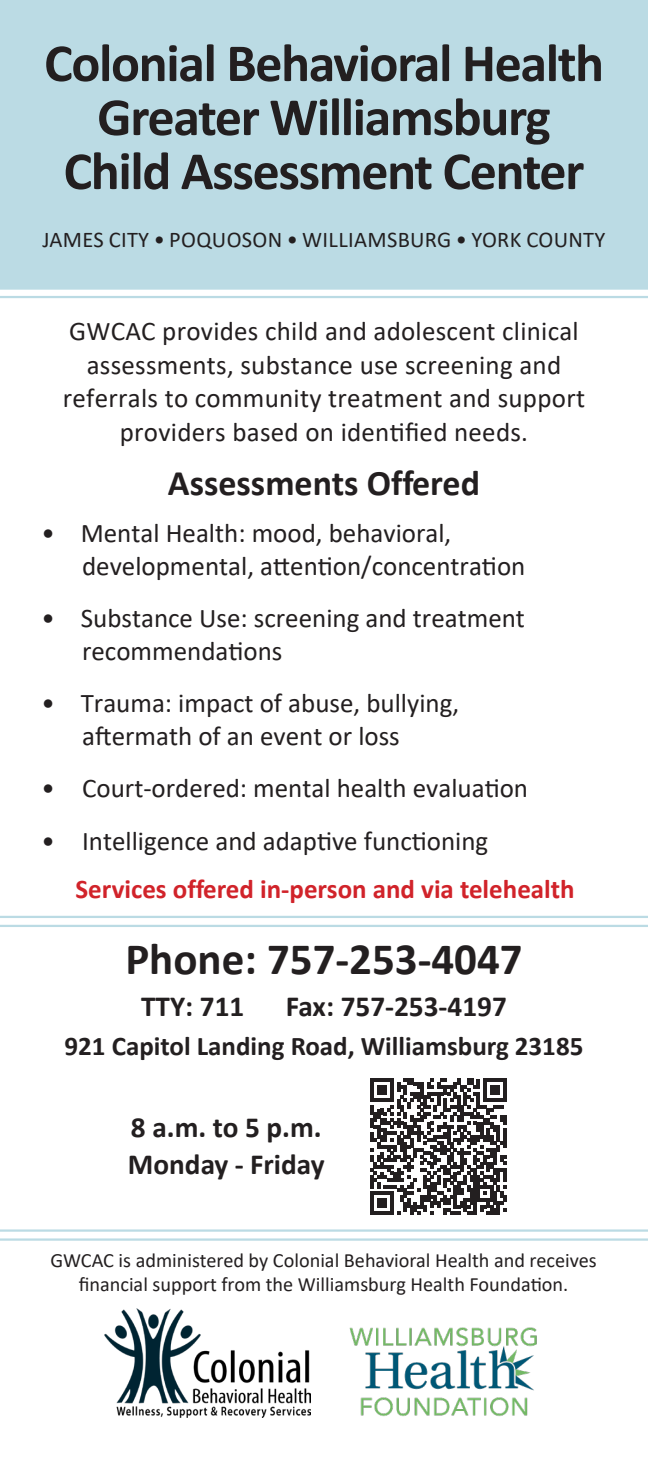
<style>
.page{position:relative;width:648px;height:1458px;background:#fff}
.page>*{position:absolute;margin:0;border:0;box-sizing:border-box;transform-origin:0 0}
.t1{font:700 54px/54px "Calibri";letter-spacing:-.025em;color:#231f20;text-align:center}
.t2{font:700 45px "Calibri";color:#231f20}
.t3{font:700 36px "Calibri";color:#231f20}
.t4{font:700 29.25px "Calibri";color:#231f20}
.t5{font:27px/33.8px "Calibri";color:#231f20}
.t6{font:700 27px "Calibri";color:#d1232a}
.t7{font:700 27px "Calibri";color:#231f20}
.t8{font:22.5px "Calibri";letter-spacing:.015em;color:#231f20}
.t9{font:20.25px/24.3px "Calibri";color:#231f20;text-align:center}
</style>
<div class="page">
<svg style="left:0;top:916px;width:648px;height:11px"></svg>
<svg style="left:0;top:1229px;width:648px;height:12px"></svg>
<div style="left:0;top:0;width:648px;height:287px;background:#bbdbe4"></div>
<hr style="left:0;top:287px;width:648px;height:3px;background:#bbdbe4">
<hr style="left:0;top:296px;width:648px;height:2px;background:#bbdbe4">
<img style="left:105px;top:1309px;width:205px;height:109px">
<img style="left:349px;top:1327px;width:188px;height:90px">
<svg style="left:370px;top:1079px;width:137px;height:136px"></svg>
<p class="t1" style="left:44px;top:35px;width:561px">Colonial Behavioral Health<br>Greater Williamsburg</p>
<p class="t1" style="left:64px;top:143px;width:522px">Child Assessment Center</p>
<p class="t8" style="left:42px;top:224px;width:565px">JAMES CITY • POQUOSON • WILLIAMSBURG • YORK COUNTY</p>
<p class="t5" style="left:63px;top:313px;width:524px;text-align:center">GWCAC provides child and adolescent clinical assessments, substance use screening and referrals to community treatment and support providers based on identified needs.</p>
<p class="t3" style="left:168px;top:458px;width:314px">Assessments Offered</p>
<p class="t5" style="left:82px;top:516px;width:445px;line-height:32.4px;text-indent:-40px">• Mental Health: mood, behavioral, developmental, attention/concentration</p>
<p class="t5" style="left:82px;top:601px;width:444px;line-height:32.4px;text-indent:-40px">• Substance Use: screening and treatment recommendations</p>
<p class="t5" style="left:82px;top:686px;width:379px;line-height:32.4px;text-indent:-40px">• Trauma: impact of abuse, bullying, aftermath of an event or loss</p>
<p class="t5" style="left:42px;top:771px;width:488px">• Court-ordered: mental health evaluation</p>
<p class="t5" style="left:42px;top:823px;width:448px">• Intelligence and adaptive functioning</p>
<p class="t6" style="left:75px;top:869px;width:501px">Services offered in-person and via telehealth</p>
<p class="t2" style="left:125px;top:927px;width:399px">Phone: 757-253-4047</p>
<p class="t4" style="left:141px;top:985px;width:105px">TTY: 711</p>
<p class="t4" style="left:286px;top:985px;width:223px">Fax: 757-253-4197</p>
<p class="t7" style="left:65px;top:1026px;width:520px">921 Capitol Landing Road, Williamsburg 23185</p>
<p class="t4" style="left:131px;top:1107px;width:192px">8 a.m. to 5 p.m.</p>
<p class="t4" style="left:128px;top:1144px;width:198px">Monday - Friday</p>
<p class="t9" style="left:50px;top:1248px;width:548px">GWCAC is administered by Colonial Behavioral Health and receives financial support from the Williamsburg Health Foundation.</p>
</div>
